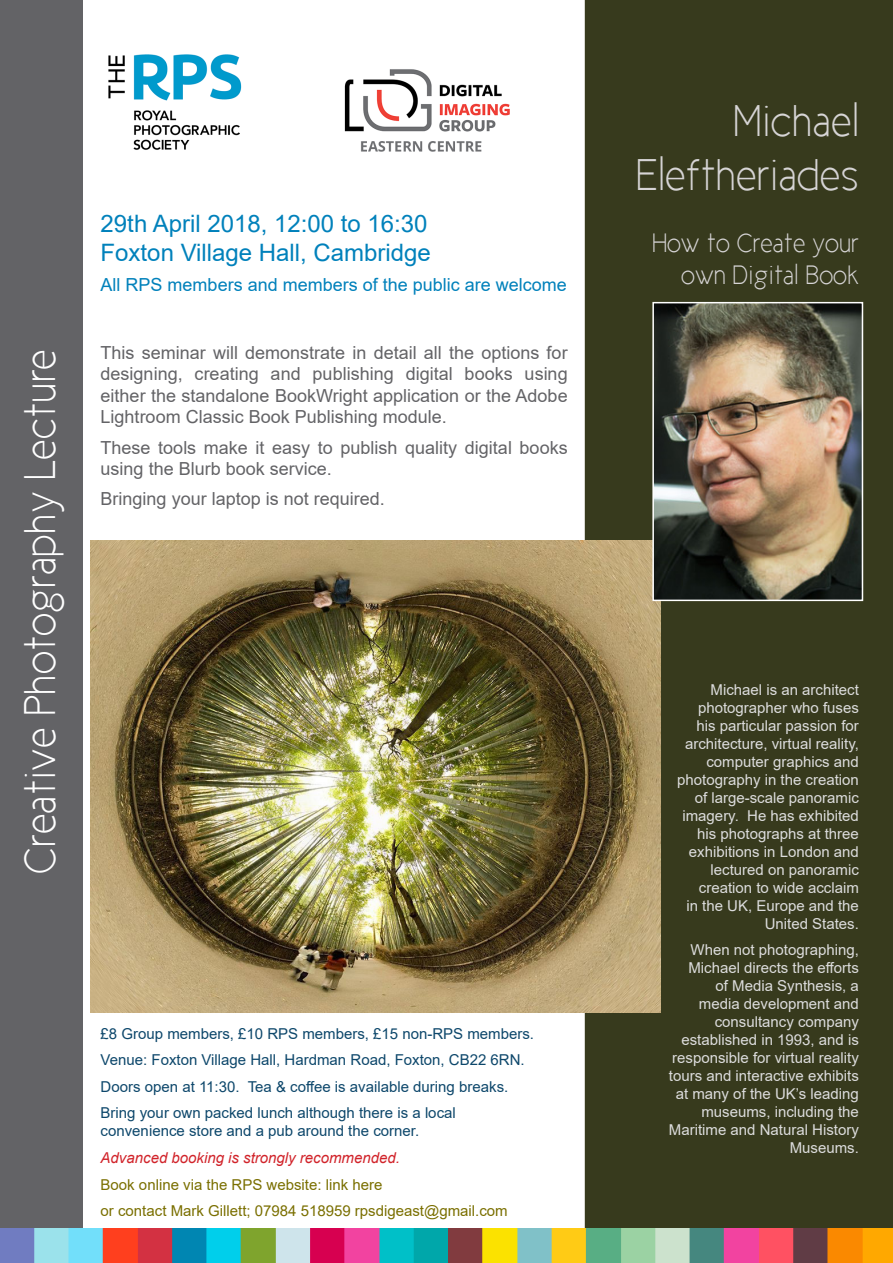
<style>
.page{position:relative;width:893px;height:1263px;background:#fff}
.page>*{position:absolute;margin:0;border:0;box-sizing:border-box;transform-origin:0 0}
.RPS_Vertical_text{font:45px "New Cicle Fina";color:#fff}
.RPS_Lecturer{font:45px/54px "New Cicle Fina";color:#d6d4d5;text-align:right}
.RPS_Lecture_Title{font:27px/32.4px "New Cicle Fina";color:#d6d4d5;text-align:right}
.Heading2{font:24px/28.8px "Arial";color:#0081bb}
.RPS_Body_Text_dark{font:18px/21.6px "Arial";color:#636366;text-align:justify}
.Heading2-2{font:18px "Arial";color:#0081bb}
.RPS_Body_Text{font:15px/18px "Arial";color:#dcdcdc;text-align:right}
.RPS_Body_Text-2{font:15px/18px "Arial";color:#0d476b}
.RPS_Body_Text-3{font:15px "Arial";color:#7a6f00}
.RPS_Body_Text-4{font:italic 15px "Arial";color:#d1232a}
</style>
<div class="page">
<div style="left:0;top:0;width:83px;height:1263px;background:#636366"></div>
<div style="left:585px;top:0;width:308px;height:1263px;background:#373a1d"></div>
<img style="left:0;top:1229px;width:893px;height:34px">
<img style="left:90px;top:540px;width:570px;height:472px">
<img style="left:655px;top:305px;width:205px;height:293px">
<div style="left:652px;top:302px;width:211px;height:299px;border:2px solid #fff"></div>
<img style="left:108px;top:54px;width:402px;height:98px">
<p class="RPS_Vertical_text" style="left:16px;top:873px;width:526px;rotate:-90deg">Creative Photography Lecture</p>
<p class="Heading2" style="left:101px;top:209px;width:332px">29th April 2018, 12:00 to 16:30<br>Foxton Village Hall, Cambridge</p>
<p class="Heading2-2" style="left:101px;top:272px;width:468px">All RPS members and members of the public are welcome</p>
<p class="RPS_Body_Text_dark" style="left:101px;top:341px;width:468px">This seminar will demonstrate in detail all the options for designing, creating and publishing digital books using either the standalone BookWright application or the Adobe Lightroom Classic Book Publishing module.</p>
<p class="RPS_Body_Text_dark" style="left:101px;top:436px;width:468px">These tools make it easy to publish quality digital books using the Blurb book service.</p>
<p class="RPS_Body_Text_dark" style="left:101px;top:488px;width:286px">Bringing your laptop is not required.</p>
<p class="RPS_Body_Text-2" style="left:101px;top:1024px;width:435px">£8 Group members, £10 RPS members, £15 non-RPS members.</p>
<p class="RPS_Body_Text-2" style="left:101px;top:1051px;width:426px">Venue: Foxton Village Hall, Hardman Road, Foxton, CB22 6RN.</p>
<p class="RPS_Body_Text-2" style="left:101px;top:1077px;width:409px">Doors open at 11:30. Tea &amp; coffee is available during breaks.</p>
<p class="RPS_Body_Text-2" style="left:101px;top:1104px;width:357px">Bring your own packed lunch although there is a local convenience store and a pub around the corner.</p>
<p class="RPS_Body_Text-4" style="left:101px;top:1148px;width:301px">Advanced booking is strongly recommended.</p>
<p class="RPS_Body_Text-3" style="left:101px;top:1174px;width:283px">Book online via the RPS website: link here</p>
<p class="RPS_Body_Text-3" style="left:101px;top:1200px;width:409px">or contact Mark Gillett; 07984 518959 rpsdigeast@gmail.com</p>
<p class="RPS_Lecturer" style="left:636px;top:94px;width:224px">Michael<br>Eleftheriades</p>
<p class="RPS_Lecture_Title" style="left:652px;top:226px;width:208px">How to Create your own Digital Book</p>
<p class="RPS_Body_Text" style="left:677px;top:680px;width:183px">Michael is an architect photographer who fuses his particular passion for architecture, virtual reality, computer graphics and photography in the creation of large-scale panoramic imagery. He has exhibited his photographs at three exhibitions in London and lectured on panoramic creation to wide acclaim<br>in the UK, Europe and the<br>United States.</p>
<p class="RPS_Body_Text" style="left:669px;top:941px;width:192px">When not photographing,<br>Michael directs the efforts<br>of Media Synthesis, a<br>media development and consultancy company established in 1993, and is responsible for virtual reality tours and interactive exhibits at many of the UK’s leading museums, including the<br>Maritime and Natural History<br>Museums.</p>
</div>
